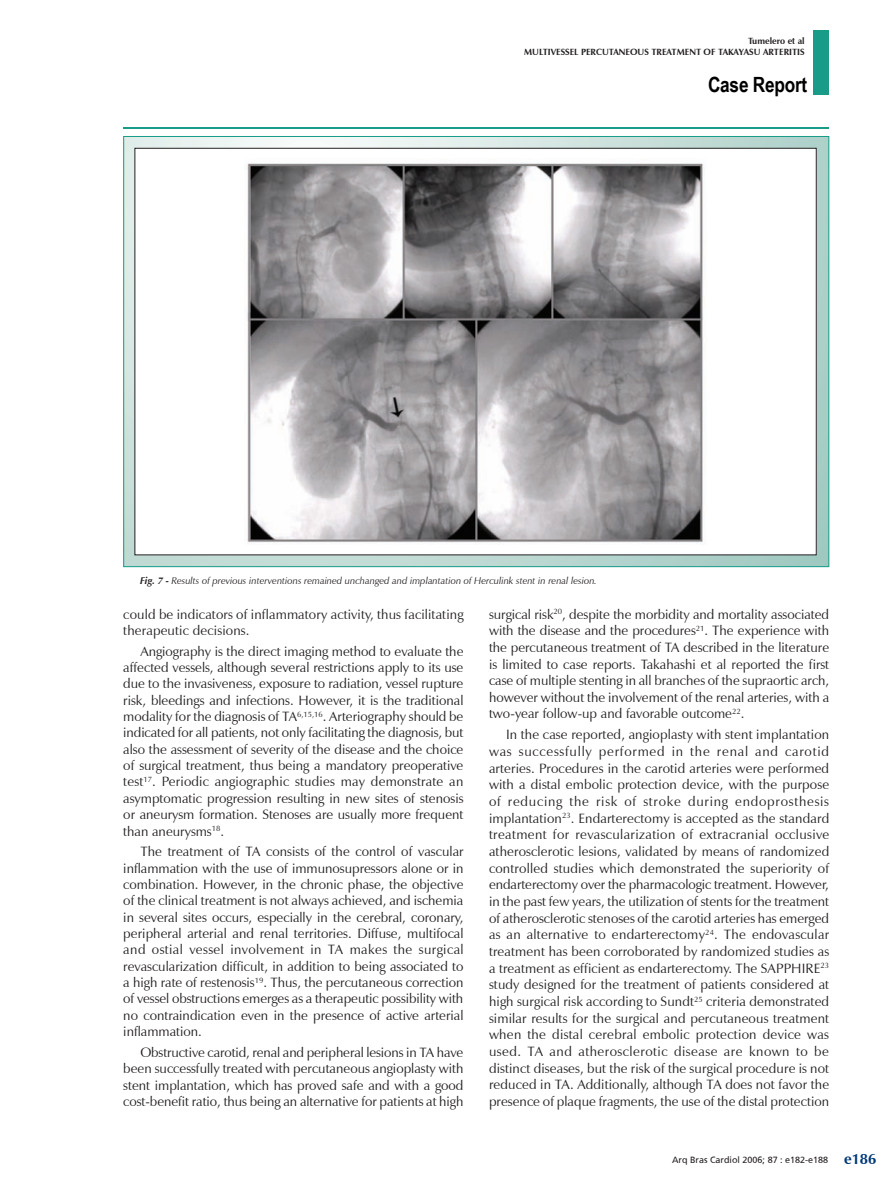
<style>
.page{position:relative;width:893px;height:1191px;background:#fff}
.page>*{position:absolute;margin:0;border:0;box-sizing:border-box;transform-origin:0 0}
.t1{font:700 21px "Arial Narrow";letter-spacing:-.01em;color:#000}
.t2{font:700 15px "Zapf Humanist 601 BT";color:#013775}
.Texto{font:13.5px/16.6px "Zapf Humanist 601 BT";color:#231f20;text-align:justify}
._04_FIGURA_ref{font:italic 9.75px "Zapf Humanist 601 BT";color:#231f20}
.t3{font:700 9px "Zapf Humanist 601 BT";color:#231f20}
.t4{font:9px "Frutiger";color:#231f20}
.s1{font-weight:700}
</style>
<div class="page">
<hr style="left:123px;top:127px;width:706px;height:1px;background:#189c88">
<div style="left:813px;top:30px;width:16px;height:64px;background:#189c88"></div>
<svg style="left:125px;top:138px;width:702px;height:427px;background:#bed5d0"></svg>
<div style="left:135px;top:148px;width:681px;height:407px;background:#fff"></div>
<img style="left:247px;top:163px;width:459px;height:381px">
<p class="t3" style="left:748px;top:36px;width:58px">TUMELERO ET AL</p>
<p class="t3" style="left:524px;top:47px;width:201px">MULTIVESSEL PERCUTANEOUS TREATMENT OF TAKA</p>
<p class="t3" style="left:739px;top:47px;width:67px">YASU ARTERITIS</p>
<h1 class="t1" style="left:708px;top:69px;width:101px">Case Report</h1>
<p class="_04_FIGURA_ref" style="left:140px;top:575px;width:458px"><span class="s1">Fig. 7 -</span> Results of previous interventions remained unchanged and implantation of Herculink stent in renal lesion.</p>
<p class="Texto" style="left:123px;top:605px;width:342px">could be indicators of inflammatory activity, thus facilitating therapeutic decisions.</p>
<p class="Texto" style="left:123px;top:642px;width:342px;text-indent:17px">Angiography is the direct imaging method to evaluate the affected vessels, although several restrictions apply to its use due to the invasiveness, exposure to radiation, vessel rupture risk, bleedings and infections. However, it is the traditional modality for the diagnosis of TA<sup>6,15,16</sup>. Arteriography should be indicated for all patients, not only facilitating the diagnosis, but also the assessment of severity of the disease and the choice of surgical treatment, thus being a mandatory preoperative test<sup>17</sup>. Periodic angiographic studies may demonstrate an asymptomatic progression resulting in new sites of stenosis or aneurysm formation. Stenoses are usually more frequent than aneurysms<sup>18</sup>.</p>
<p class="Texto" style="left:123px;top:843px;width:342px;text-indent:17px">The treatment of TA consists of the control of vascular inflammation with the use of immunosupressors alone or in combination. However, in the chronic phase, the objective of the clinical treatment is not always achieved, and ischemia in several sites occurs, especially in the cerebral, coronary, peripheral arterial and renal territories. Diffuse, multifocal and ostial vessel involvement in TA makes the surgical revascularization difficult, in addition to being associated to a high rate of restenosis<sup>19</sup>. Thus, the percutaneous correction of vessel obstructions emerges as a therapeutic possibility with no contraindication even in the presence of active arterial inflammation.</p>
<p class="Texto" style="left:123px;top:1044px;width:342px;text-indent:17px">Obstructive carotid, renal and peripheral lesions in TA have been successfully treated with percutaneous angioplasty with stent implantation, which has proved safe and with a good cost-benefit ratio, thus being an alternative for patients at high</p>
<p class="Texto" style="left:489px;top:605px;width:342px">surgical risk<sup>20</sup>, despite the morbidity and mortality associated with the disease and the procedures<sup>21</sup>. The experience with the percutaneous treatment of TA described in the literature is limited to case reports. Takahashi et al reported the first case of multiple stenting in all branches of the supraortic arch, however without the involvement of the renal arteries, with a two-year follow-up and favorable outcome<sup>22</sup>.</p>
<p class="Texto" style="left:489px;top:726px;width:342px;text-indent:17px">In the case reported, angioplasty with stent implantation was successfully performed in the renal and carotid arteries. Procedures in the carotid arteries were performed with a distal embolic protection device, with the purpose of reducing the risk of stroke during endoprosthesis implantation<sup>23</sup>. Endarterectomy is accepted as the standard treatment for revascularization of extracranial occlusive atherosclerotic lesions, validated by means of randomized controlled studies which demonstrated the superiority of endarterectomy over the pharmacologic treatment. However, in the past few years, the utilization of stents for the treatment of atherosclerotic stenoses of the carotid arteries has emerged as an alternative to endarterectomy<sup>24</sup>. The endovascular treatment has been corroborated by randomized studies as a treatment as efficient as endarterectomy. The SAPPHIRE<sup>23 </sup>study designed for the treatment of patients considered at high surgical risk according to Sundt<sup>25</sup> criteria demonstrated similar results for the surgical and percutaneous treatment when the distal cerebral embolic protection device was used. TA and atherosclerotic disease are known to be distinct diseases, but the risk of the surgical procedure is not reduced in TA. Additionally, although TA does not favor the presence of plaque fragments, the use of the distal protection</p>
<p class="t4" style="left:672px;top:1154px;width:158px">Arq Bras Cardiol 2006; 87 : e182-e188</p>
<p class="t2" style="left:844px;top:1149px;width:34px">E186</p>
</div>
